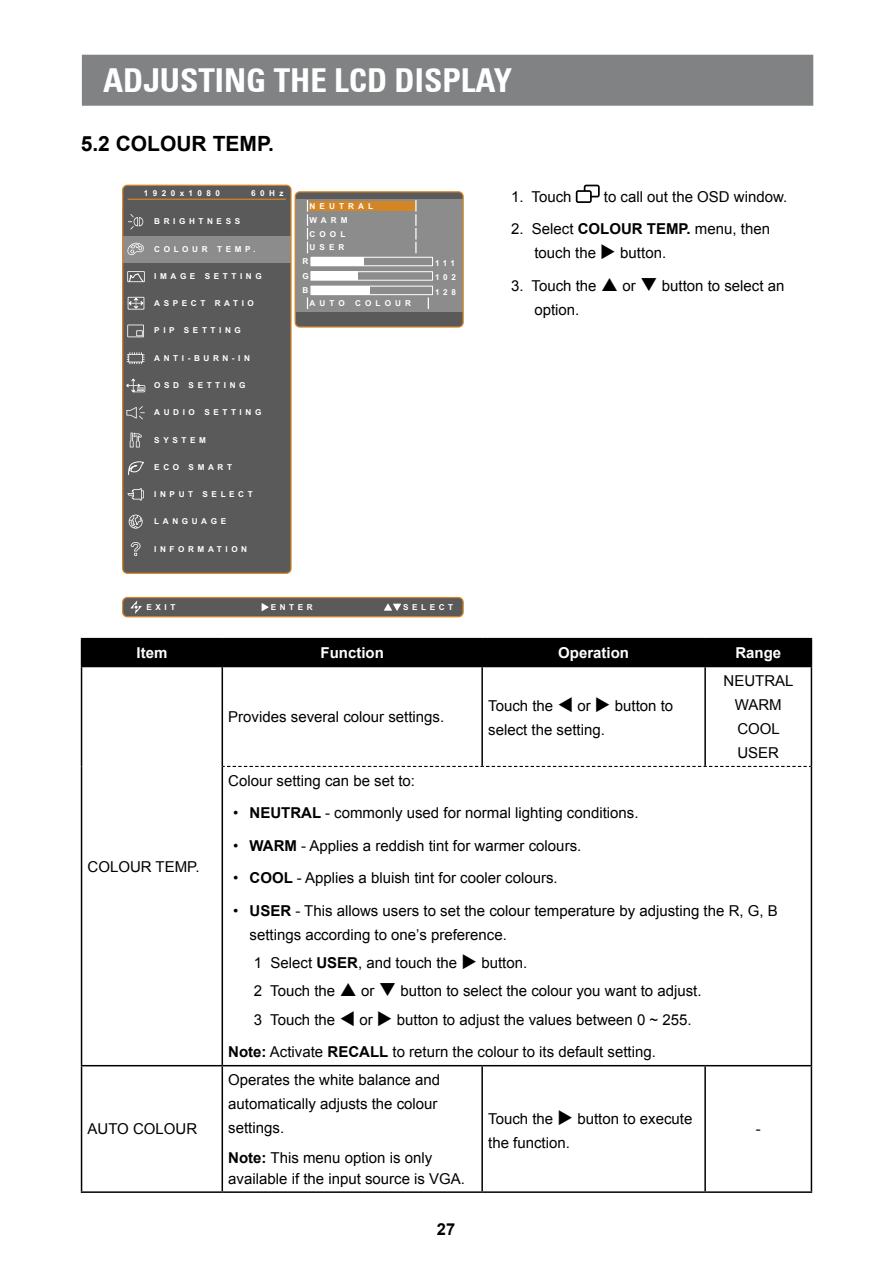
<style>
.page{position:relative;width:893px;height:1263px;background:#fff}
.page>*{position:absolute;margin:0;border:0;box-sizing:border-box;transform-origin:0 0}
.t1{font:700 condensed 33px "Univers 67";color:#fff}
.t2{font:700 21px "Arial";color:#000}
.t3{font:700 16.5px "Arial";color:#000}
.t4{font:15px/24px "Arial";color:#000}
.t5{font:700 15px "Arial";color:#fff}
.t6{font:700 8.1px "Arial";letter-spacing:.44em;color:#fff}
.t7{font:700 8.1px/13.8px "Arial";letter-spacing:.5em;color:#fff}
.t8{font:700 8.1px "Arial";letter-spacing:.54em;color:#fff}
.s1{font-weight:700}
</style>
<div class="page">
<div style="left:82px;top:55px;width:731px;height:51px;background:#808284;border:2px solid #808284"></div>
<div style="left:295px;top:192px;width:168px;height:135px;background:#5a5a5a;border-radius:5px"></div>
<div style="left:295px;top:199px;width:168px;height:113px;background:#8c8c8c"></div>
<div style="left:295px;top:191px;width:169px;height:137px;border:1px solid #d48625;border-radius:5px"></div>
<div style="left:309px;top:201px;width:106px;height:10px;background:#d48625"></div>
<div style="left:311px;top:257px;width:53px;height:9px;background:#fff"></div>
<div style="left:310px;top:257px;width:123px;height:9px;border:1px solid #fff"></div>
<div style="left:311px;top:272px;width:47px;height:8px;background:#fff"></div>
<div style="left:310px;top:271px;width:123px;height:10px;border:1px solid #fff"></div>
<div style="left:311px;top:286px;width:59px;height:9px;background:#fff"></div>
<div style="left:310px;top:286px;width:123px;height:9px;border:1px solid #fff"></div>
<svg style="left:307px;top:200px;width:1px;height:53px"></svg>
<svg style="left:415px;top:200px;width:2px;height:53px"></svg>
<svg style="left:307px;top:297px;width:1px;height:12px"></svg>
<svg style="left:428px;top:297px;width:1px;height:12px"></svg>
<div style="left:123px;top:597px;width:340px;height:20px;background:#5a5a5a;border-radius:5px"></div>
<div style="left:122px;top:597px;width:342px;height:20px;border:1px solid #d48625;border-radius:5px"></div>
<svg style="left:130px;top:601px;width:12px;height:13px"></svg>
<svg style="left:384px;top:604px;width:17px;height:7px"></svg>
<svg style="left:262px;top:603px;width:7px;height:8px"></svg>
<svg style="left:122px;top:185px;width:170px;height:389px;background:#615f5c"></svg>
<svg style="left:128px;top:214px;width:15px;height:16px"></svg>
<svg style="left:127px;top:242px;width:17px;height:13px"></svg>
<svg style="left:127px;top:488px;width:17px;height:12px"></svg>
<svg style="left:129px;top:515px;width:14px;height:14px"></svg>
<svg style="left:131px;top:542px;width:10px;height:14px"></svg>
<svg style="left:126px;top:378px;width:19px;height:14px"></svg>
<svg style="left:126px;top:406px;width:19px;height:13px"></svg>
<svg style="left:130px;top:432px;width:12px;height:15px"></svg>
<svg style="left:127px;top:325px;width:17px;height:12px"></svg>
<svg style="left:127px;top:352px;width:17px;height:12px"></svg>
<svg style="left:127px;top:271px;width:18px;height:12px"></svg>
<svg style="left:128px;top:297px;width:16px;height:13px"></svg>
<svg style="left:128px;top:460px;width:17px;height:16px"></svg>
<svg style="left:576px;top:185px;width:24px;height:18px"></svg>
<hr style="left:81px;top:638px;width:141px;height:1px;background:#000">
<hr style="left:222px;top:638px;width:260px;height:1px;background:#000">
<hr style="left:482px;top:638px;width:223px;height:1px;background:#000">
<hr style="left:705px;top:638px;width:107px;height:1px;background:#000">
<div style="left:81px;top:639px;width:731px;height:27px;background:#000"></div>
<hr style="left:81px;top:666px;width:141px;height:1px;background:#000">
<hr style="left:81px;top:667px;width:1px;height:99px;background:#000">
<hr style="left:222px;top:666px;width:260px;height:1px;background:#000">
<hr style="left:222px;top:667px;width:1px;height:99px;background:#000">
<hr style="left:482px;top:666px;width:223px;height:1px;background:#000">
<hr style="left:481px;top:667px;width:2px;height:99px;background:#000">
<hr style="left:705px;top:666px;width:107px;height:1px;background:#000">
<hr style="left:704px;top:667px;width:2px;height:99px;background:#000">
<hr style="left:811px;top:667px;width:1px;height:99px;background:#000">
<hr style="left:81px;top:766px;width:1px;height:299px;background:#000">
<hr style="left:222px;top:766px;width:1px;height:299px;background:#000">
<hr style="left:811px;top:766px;width:1px;height:299px;background:#000">
<hr style="left:81px;top:1065px;width:141px;height:1px;background:#000">
<hr style="left:81px;top:1066px;width:1px;height:125px;background:#000">
<hr style="left:222px;top:1065px;width:260px;height:1px;background:#000">
<hr style="left:222px;top:1066px;width:1px;height:125px;background:#000">
<hr style="left:482px;top:1065px;width:223px;height:1px;background:#000">
<hr style="left:481px;top:1066px;width:2px;height:125px;background:#000">
<hr style="left:705px;top:1065px;width:107px;height:1px;background:#000">
<hr style="left:704px;top:1066px;width:2px;height:125px;background:#000">
<hr style="left:811px;top:1066px;width:1px;height:125px;background:#000">
<hr style="left:81px;top:1191px;width:141px;height:2px;background:#000">
<hr style="left:222px;top:1191px;width:260px;height:2px;background:#000">
<hr style="left:482px;top:1191px;width:223px;height:2px;background:#000">
<hr style="left:705px;top:1191px;width:107px;height:2px;background:#000">
<svg style="left:223px;top:766px;width:588px;height:1px"></svg>
<h1 class="t1" style="left:103px;top:60px;width:410px">ADJUSTING THE LCD DISPLAY</h1>
<h2 class="t2" style="left:81px;top:130px;width:195px">5.2 COLOUR TEMP.</h2>
<p class="t8" style="left:144px;top:188px;width:78px">1920x1080</p>
<p class="t6" style="left:251px;top:188px;width:34px">60Hz</p>
<p class="t6" style="left:154px;top:216px;width:87px">BRIGHTNESS</p>
<p class="t6" style="left:154px;top:243px;width:103px">COLOUR TEMP.</p>
<p class="t6" style="left:154px;top:271px;width:109px">IMAGE SETTING</p>
<p class="t6" style="left:154px;top:298px;width:101px">ASPECT RATIO</p>
<p class="t6" style="left:154px;top:325px;width:88px">PIP SETTING</p>
<p class="t6" style="left:154px;top:353px;width:97px">ANTI-BURN-IN</p>
<p class="t6" style="left:154px;top:380px;width:93px">OSD SETTING</p>
<p class="t6" style="left:154px;top:407px;width:109px">AUDIO SETTING</p>
<p class="t6" style="left:154px;top:434px;width:53px">SYSTEM</p>
<p class="t6" style="left:154px;top:462px;width:79px">ECO SMART</p>
<p class="t6" style="left:154px;top:489px;width:100px">INPUT SELECT</p>
<p class="t6" style="left:154px;top:516px;width:73px">LANGUAGE</p>
<p class="t6" style="left:154px;top:543px;width:94px">INFORMATION</p>
<p class="t7" style="left:310px;top:199px;width:65px">NEUTRAL<br>WARM<br>COOL<br>USER</p>
<p class="t6" style="left:303px;top:256px;width:7px">R</p>
<p class="t6" style="left:435px;top:258px;width:21px">111</p>
<p class="t6" style="left:303px;top:270px;width:8px">G</p>
<p class="t6" style="left:435px;top:272px;width:22px">102</p>
<p class="t6" style="left:303px;top:285px;width:7px">B</p>
<p class="t6" style="left:435px;top:287px;width:22px">128</p>
<p class="t6" style="left:310px;top:298px;width:37px">AUTO</p>
<p class="t6" style="left:355px;top:298px;width:57px">COLOUR</p>
<p class="t6" style="left:146px;top:602px;width:30px">EXIT</p>
<p class="t6" style="left:271px;top:602px;width:44px">ENTER</p>
<p class="t6" style="left:403px;top:602px;width:52px">SELECT</p>
<p class="t4" style="left:511px;top:185px;width:62px">1. Touch</p>
<p class="t4" style="left:604px;top:185px;width:185px">to call out the OSD window.</p>
<p class="t4" style="left:534px;top:217px;width:237px;text-indent:-23px">2. Select <span class="s1">COLOUR TEMP.</span> menu, then touch the ◆ button.</p>
<p class="t4" style="left:511px;top:274px;width:87px">3. Touch the</p>
<p class="t4" style="left:623px;top:274px;width:163px">or ❑ button to select an</p>
<p class="t4" style="left:534px;top:298px;width:47px">option.</p>
<p class="t5" style="left:136px;top:643px;width:32px">Item</p>
<p class="t5" style="left:321px;top:643px;width:65px">Function</p>
<p class="t5" style="left:558px;top:643px;width:72px">Operation</p>
<p class="t5" style="left:735px;top:643px;width:47px">Range</p>
<p class="t4" style="left:88px;top:854px;width:113px">COLOUR TEMP.</p>
<p class="t4" style="left:88px;top:1117px;width:111px">AUTO COLOUR</p>
<p class="t4" style="left:228px;top:705px;width:217px">Provides several colour settings.</p>
<p class="t4" style="left:488px;top:694px;width:187px">Touch the ▼ or ◆ button to select the setting.</p>
<p class="t4" style="left:724px;top:669px;width:72px;text-align:center">NEUTRAL<br>WARM<br>COOL<br>USER</p>
<p class="t4" style="left:228px;top:769px;width:188px">Colour setting can be set to:</p>
<p class="t4" style="left:233px;top:801px;width:407px">• <span class="s1">NEUTRAL</span> - commonly used for normal lighting conditions.</p>
<p class="t4" style="left:233px;top:834px;width:350px">• <span class="s1">WARM</span> - Applies a reddish tint for warmer colours.</p>
<p class="t4" style="left:233px;top:866px;width:326px">• <span class="s1">COOL</span> - Applies a bluish tint for cooler colours.</p>
<p class="t4" style="left:250px;top:899px;width:530px;text-indent:-16px">• <span class="s1">USER</span> - This allows users to set the colour temperature by adjusting the R, G, B settings according to one’s preference.</p>
<p class="t4" style="left:254px;top:949px;width:275px;line-height:28.2px">1 Select <span class="s1">USER</span>, and touch the ◆ button.<br>2 Touch the</p>
<p class="t4" style="left:254px;top:977px;width:449px;line-height:28.2px;text-indent:107px">or ❑ button to select the colour you want to adjust.<br>3 Touch the ▼ or ◆ button to adjust the values between 0 ~ 255.</p>
<p class="t4" style="left:228px;top:1040px;width:429px"><span class="s1">Note:</span> Activate <span class="s1">RECALL</span> to return the colour to its default setting.</p>
<p class="t4" style="left:228px;top:1068px;width:213px">Operates the white balance and automatically adjusts the colour settings.</p>
<p class="t4" style="left:228px;top:1147px;width:238px;line-height:21px"><span class="s1">Note:</span> This menu option is only available if the input source is VGA.</p>
<p class="t3" style="left:437px;top:1218px;width:20px">27</p>
<p class="t4" style="left:488px;top:1107px;width:206px">Touch the ◆ button to execute the function.</p>
<p class="t4" style="left:756px;top:1117px;width:6px">-</p>
</div>
